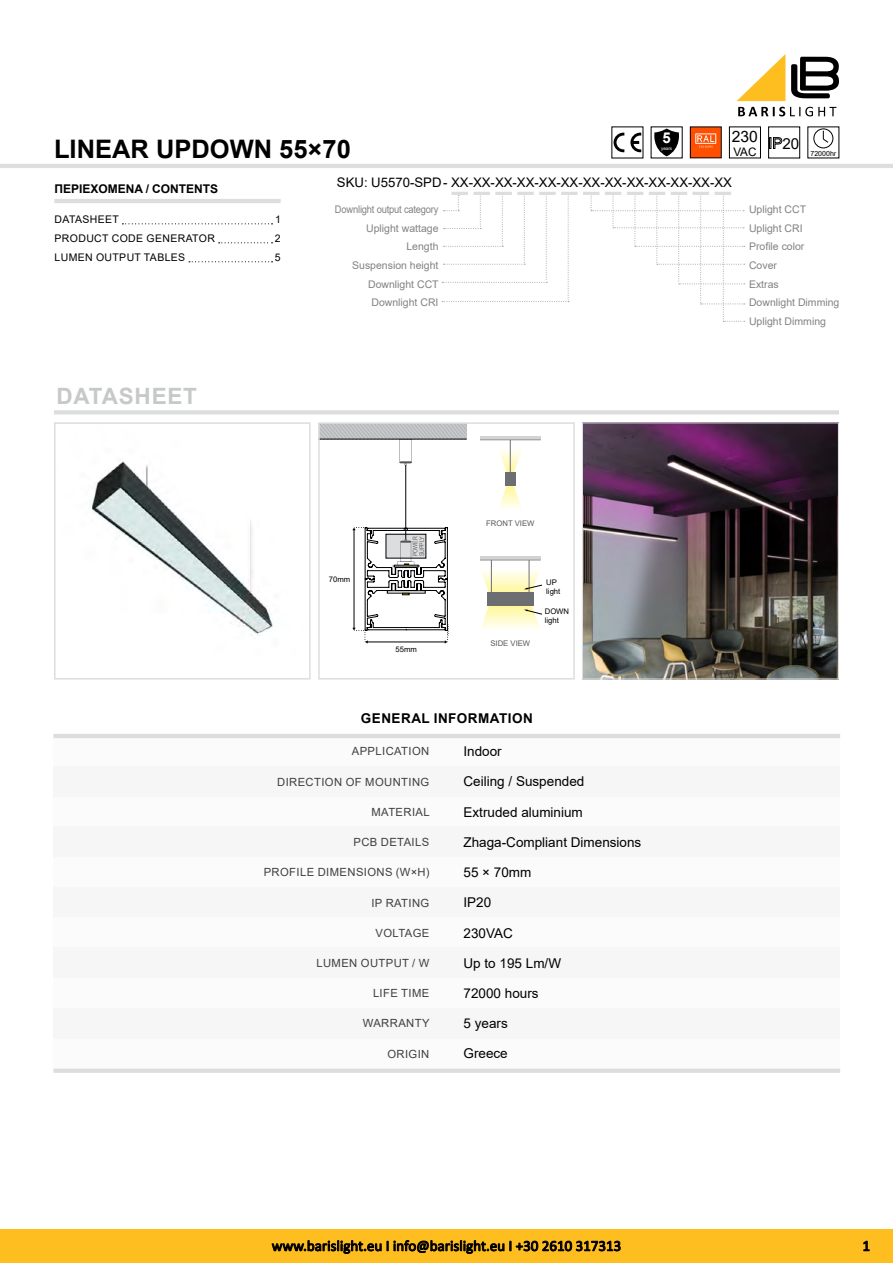
<style>
.page{position:relative;width:893px;height:1263px;background:#fff}
.page>*{position:absolute;margin:0;border:0;box-sizing:border-box;transform-origin:0 0}
.t1{font:700 25.5px "Arial";color:#000}
.t2{font:700 22.5px "Arial";letter-spacing:.035em;color:#c7c8ca}
.t3{font:15.6px "Arial";color:#000}
.t4{font:15.15px "Arial";color:#000}
.t5{font:15px "Calibri";color:#000}
.t6{font:700 15px "Arial";color:#fff}
.t7{font:13.5px "Arial";color:#000}
.t8{font:700 13.5px "Arial";letter-spacing:.035em;color:#000}
.t9{font:13.2px "Arial";color:#000}
.t10{font:700 12px "Arial";color:#000}
.t11{font:11.7px "Arial";color:#000}
.t12{font:11.25px "Arial";letter-spacing:.035em;color:#414042}
.t13{font:10.5px/18.8px "Arial";color:#808285}
.t14{font:10.5px "Arial";letter-spacing:.035em;color:#000}
.t15{font:10.5px/18.8px "Arial";letter-spacing:-.02em;color:#808285;text-align:right;scale:.89 1}
.t16{font:7.65px/9.3px "Arial";color:#000}
.t17{font:7.65px "Arial";color:#58595b}
.t18{font:7.05px "Arial";color:#000}
.t19{font:6.45px/6.4px "Arial Narrow";color:#636466}
.t20{font:4.65px "Arial";color:#fff}
</style>
<div class="page">
<svg style="left:738px;top:107px;width:98px;height:9px"></svg>
<svg style="left:791px;top:57px;width:48px;height:41px"></svg>
<svg style="left:737px;top:54px;width:48px;height:47px"></svg>
<div style="left:0;top:1229px;width:893px;height:34px;background:#febe1f"></div>
<svg style="left:272px;top:1240px;width:109px;height:13px"></svg>
<svg style="left:394px;top:1240px;width:110px;height:13px"></svg>
<svg style="left:510px;top:1241px;width:110px;height:10px"></svg>
<hr style="left:0;top:164px;width:893px;height:4px;background:#dcddde">
<svg style="left:863px;top:1241px;width:6px;height:10px"></svg>
<img style="left:584px;top:424px;width:253px;height:253px">
<div style="left:582px;top:422px;width:257px;height:257px;border:1px solid #dcddde"></div>
<img style="left:92px;top:461px;width:181px;height:175px">
<div style="left:54px;top:422px;width:257px;height:257px;border:2px solid #dcddde"></div>
<svg style="left:499px;top:485px;width:22px;height:24px"></svg>
<svg style="left:499px;top:448px;width:22px;height:24px"></svg>
<div style="left:505px;top:472px;width:10px;height:13px;background:#6d6e71"></div>
<div style="left:487px;top:593px;width:46px;height:13px;background:#6d6e71"></div>
<hr style="left:480px;top:436px;width:61px;height:4px;background:#d1d3d4">
<hr style="left:480px;top:439px;width:61px;height:1px;background:#939598">
<hr style="left:480px;top:557px;width:61px;height:3px;background:#d1d3d4">
<hr style="left:480px;top:560px;width:61px;height:1px;background:#939598">
<hr style="left:510px;top:440px;width:1px;height:32px;background:#6d6e71">
<hr style="left:491px;top:560px;width:1px;height:33px;background:#6d6e71">
<hr style="left:529px;top:560px;width:1px;height:33px;background:#6d6e71">
<svg style="left:481px;top:606px;width:61px;height:23px"></svg>
<svg style="left:482px;top:568px;width:60px;height:25px"></svg>
<svg style="left:321px;top:425px;width:146px;height:40px"></svg>
<hr style="left:405px;top:465px;width:1px;height:74px;background:#000">
<svg style="left:352px;top:527px;width:97px;height:116px"></svg>
<div style="left:318px;top:422px;width:257px;height:257px;border:2px solid #dcddde"></div>
<svg style="left:614px;top:133px;width:10px;height:19px"></svg>
<svg style="left:630px;top:133px;width:11px;height:19px"></svg>
<div style="left:814px;top:129px;width:19px;height:19px;border:1px solid #000;border-radius:50%"></div>
<svg style="left:823px;top:131px;width:5px;height:11px"></svg>
<svg style="left:654px;top:128px;width:28px;height:28px"></svg>
<div style="left:768px;top:127px;width:32px;height:31px;border:1px solid #000"></div>
<svg style="left:769px;top:137px;width:13px;height:12px"></svg>
<svg style="left:122px;top:223px;width:151px;height:1px"></svg>
<svg style="left:219px;top:242px;width:54px;height:1px"></svg>
<svg style="left:189px;top:261px;width:84px;height:1px"></svg>
<hr style="left:54px;top:199px;width:227px;height:4px;background:#dcddde">
<hr style="left:54px;top:410px;width:785px;height:4px;background:#dcddde">
<svg style="left:442px;top:195px;width:127px;height:107px"></svg>
<svg style="left:591px;top:194px;width:154px;height:128px"></svg>
<hr style="left:451px;top:192px;width:17px;height:3px;background:#dcddde">
<hr style="left:473px;top:192px;width:17px;height:3px;background:#dcddde">
<hr style="left:495px;top:192px;width:17px;height:3px;background:#dcddde">
<hr style="left:517px;top:192px;width:17px;height:3px;background:#dcddde">
<hr style="left:539px;top:192px;width:17px;height:3px;background:#dcddde">
<hr style="left:561px;top:192px;width:17px;height:3px;background:#dcddde">
<hr style="left:583px;top:192px;width:16px;height:3px;background:#dcddde">
<hr style="left:627px;top:192px;width:16px;height:3px;background:#dcddde">
<hr style="left:671px;top:192px;width:16px;height:3px;background:#dcddde">
<hr style="left:605px;top:192px;width:16px;height:3px;background:#dcddde">
<hr style="left:649px;top:192px;width:16px;height:3px;background:#dcddde">
<hr style="left:693px;top:192px;width:16px;height:3px;background:#dcddde">
<hr style="left:714px;top:192px;width:17px;height:3px;background:#dcddde">
<div style="left:53px;top:736px;width:393px;height:30px;background:#fbfbfb"></div>
<div style="left:53px;top:797px;width:393px;height:30px;background:#fbfbfb"></div>
<div style="left:53px;top:978px;width:393px;height:30px;background:#fbfbfb"></div>
<div style="left:53px;top:857px;width:393px;height:30px;background:#fbfbfb"></div>
<div style="left:53px;top:827px;width:393px;height:30px;background:#f6f6f6"></div>
<div style="left:53px;top:887px;width:393px;height:30px;background:#f6f6f6"></div>
<div style="left:446px;top:736px;width:394px;height:30px;background:#fbfbfb"></div>
<div style="left:446px;top:797px;width:394px;height:30px;background:#fbfbfb"></div>
<div style="left:446px;top:978px;width:394px;height:30px;background:#fbfbfb"></div>
<div style="left:446px;top:857px;width:394px;height:30px;background:#fbfbfb"></div>
<div style="left:446px;top:827px;width:394px;height:30px;background:#f6f6f6"></div>
<div style="left:446px;top:887px;width:394px;height:30px;background:#f6f6f6"></div>
<div style="left:53px;top:766px;width:393px;height:31px;background:#f6f6f6"></div>
<div style="left:53px;top:1038px;width:393px;height:30px;background:#fbfbfb"></div>
<div style="left:53px;top:1008px;width:393px;height:30px;background:#f6f6f6"></div>
<div style="left:53px;top:917px;width:393px;height:31px;background:#fbfbfb"></div>
<div style="left:53px;top:948px;width:393px;height:30px;background:#f6f6f6"></div>
<div style="left:446px;top:766px;width:394px;height:31px;background:#f6f6f6"></div>
<div style="left:446px;top:1038px;width:394px;height:30px;background:#fbfbfb"></div>
<div style="left:446px;top:1008px;width:394px;height:30px;background:#f6f6f6"></div>
<div style="left:446px;top:917px;width:394px;height:31px;background:#fbfbfb"></div>
<div style="left:446px;top:948px;width:394px;height:30px;background:#f6f6f6"></div>
<hr style="left:53px;top:734px;width:787px;height:4px;background:#dcddde">
<div style="left:53px;top:1068px;width:787px;height:5px;background:#dcddde"></div>
<div style="left:690px;top:127px;width:31px;height:31px;background:#ff5001"></div>
<svg style="left:695px;top:133px;width:21px;height:15px"></svg>
<h3 class="t3" style="left:732px;top:125px;width:28px">230</h3>
<p class="t11" style="left:733px;top:143px;width:25px">VAC</p>
<h3 class="t6" style="left:662px;top:127px;width:10px">5</h3>
<p class="t20" style="left:661px;top:145px;width:13px">years</p>
<h3 class="t4" style="left:782px;top:133px;width:18px">20</h3>
<h1 class="t1" style="left:54px;top:131px;width:298px">LINEAR UPDOWN 55×70</h1>
<p class="t10" style="left:54px;top:180px;width:165px">ΠΕΡΙΕΧΟΜΕΝΑ / CONTENTS</p>
<p class="t14" style="left:55px;top:212px;width:66px">Datasheet</p>
<p class="t14" style="left:275px;top:212px;width:7px">1</p>
<p class="t14" style="left:55px;top:231px;width:162px">product code generator</p>
<p class="t14" style="left:275px;top:231px;width:7px">2</p>
<p class="t14" style="left:55px;top:250px;width:132px">lumen output tables</p>
<p class="t14" style="left:275px;top:250px;width:7px">5</p>
<p class="t18" style="left:810px;top:148px;width:27px">72000hr</p>
<p class="t9" style="left:337px;top:174px;width:397px">SKU : U 5570-SP D- XX-XX-XX-XX-XX-XX-XX-XX-XX-XX-XX-XX-XX</p>
<p class="t15" style="left:335px;top:200px;width:118px">Downlight output category<br>U plight wattage<br>Length</p>
<p class="t13" style="left:368px;top:274px;width:72px">Downlight CCT</p>
<p class="t13" style="left:749px;top:200px;width:58px">U plight CCT<br>U plight CRI</p>
<p class="t13" style="left:749px;top:237px;width:92px">Profile color<br>Cover<br>Extras<br>Downlight Dimming<br>Uplight Dimming</p>
<p class="t13" style="left:352px;top:256px;width:88px">Suspension height</p>
<p class="t13" style="left:371px;top:293px;width:69px">Downlight CRI</p>
<h2 class="t2" style="left:57px;top:380px;width:111px">DATASHEET</h2>
<p class="t16" style="left:329px;top:575px;width:23px">70mm</p>
<p class="t19" style="left:412px;top:556px;width:22px;rotate:-90deg">POWER<br>SUPPLY</p>
<p class="t16" style="left:396px;top:645px;width:23px">55mm</p>
<p class="t17" style="left:486px;top:518px;width:50px">FRONT VIEW</p>
<p class="t17" style="left:490px;top:638px;width:41px">SIDE VIEW</p>
<p class="t16" style="left:546px;top:578px;width:16px">UP light</p>
<p class="t16" style="left:545px;top:607px;width:26px">DOWN light</p>
<p class="t8" style="left:361px;top:708px;width:21px">GENE</p>
<p class="t8" style="left:401px;top:708px;width:122px">RAL INFORMATION</p>
<p class="t12" style="left:352px;top:744px;width:79px">Application</p>
<p class="t7" style="left:464px;top:742px;width:40px">Indoor</p>
<p class="t12" style="left:277px;top:774px;width:154px">Di rection of mounti ng</p>
<p class="t7" style="left:464px;top:772px;width:122px">Ceiling / Suspended</p>
<p class="t12" style="left:372px;top:804px;width:60px">Material</p>
<p class="t7" style="left:464px;top:803px;width:121px">Extruded aluminium</p>
<p class="t12" style="left:353px;top:834px;width:77px">Pcb detai ls</p>
<p class="t7" style="left:464px;top:833px;width:179px">Zhaga-Compliant Dimensions</p>
<p class="t12" style="left:264px;top:864px;width:167px">Profi le di mensions (W×H)</p>
<p class="t7" style="left:464px;top:863px;width:69px">55 × 70mm</p>
<p class="t12" style="left:371px;top:895px;width:59px">IP Rating</p>
<p class="t7" style="left:464px;top:893px;width:29px">IP20</p>
<p class="t12" style="left:375px;top:925px;width:55px">Voltage</p>
<p class="t12" style="left:316px;top:955px;width:114px">lumen output / W</p>
<p class="t7" style="left:464px;top:923px;width:51px">230VAC</p>
<p class="t7" style="left:464px;top:954px;width:99px">U p to 195 Lm/W</p>
<p class="t12" style="left:373px;top:985px;width:58px">Life time</p>
<p class="t7" style="left:464px;top:984px;width:77px">72000 hours</p>
<p class="t12" style="left:363px;top:1016px;width:68px">Warranty</p>
<p class="t7" style="left:464px;top:1014px;width:46px">5 years</p>
<p class="t12" style="left:387px;top:1046px;width:43px">Origin</p>
<p class="t7" style="left:464px;top:1044px;width:46px">Greece</p>
<h3 class="t5" style="left:272px;top:1235px;width:351px">www.barislight.eu I info@barislight.eu Ι +30 2610 317313</h3>
<h3 class="t5" style="left:862px;top:1235px;width:9px">1</h3>
</div>
